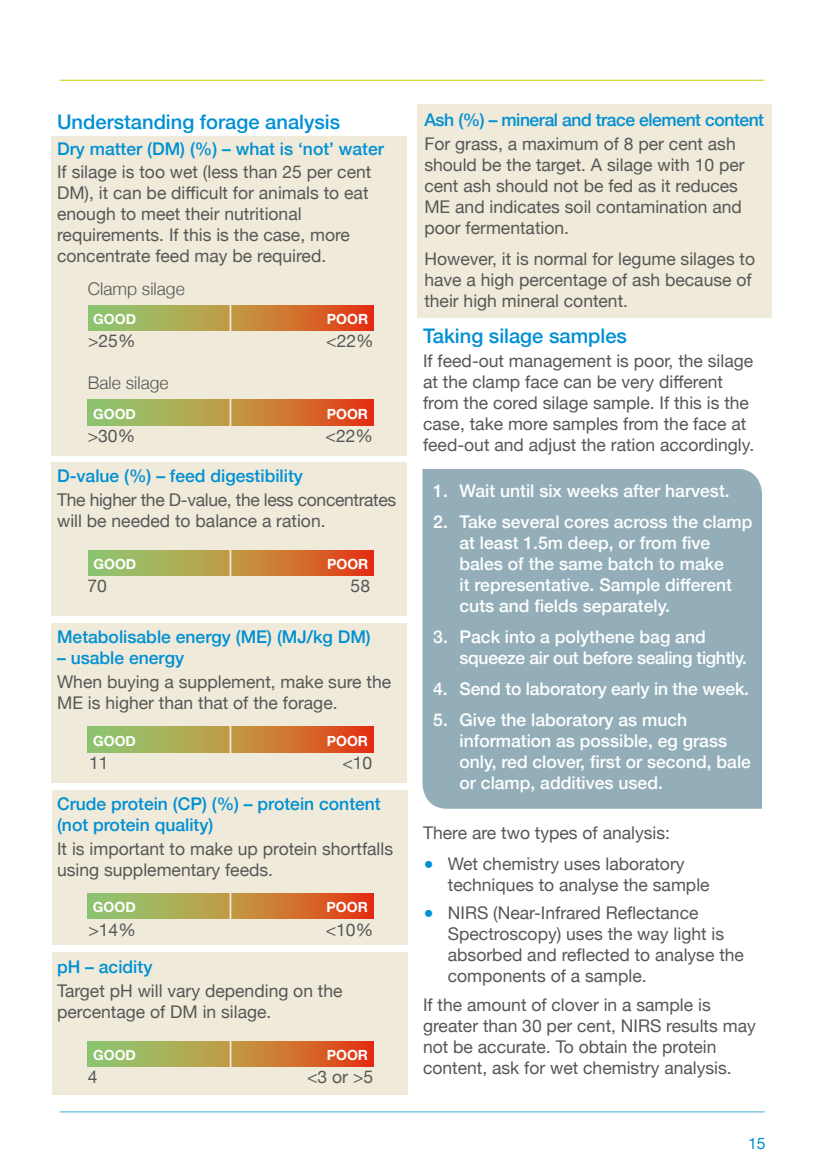
<style>
.page{position:relative;width:824px;height:1171px;background:#fff}
.page>*{position:absolute;margin:0;border:0;box-sizing:border-box;transform-origin:0 0}
.BLUE_SUB_HEADING_1{font:500 20.12px "Helvetica Neue";color:#0090d4}
.MAIN_BODY{font:17.5px/21px "Helvetica Neue";color:#575756}
.t1{font:500 17.5px/21px "Helvetica Neue";color:#fff}
.BLUE_SUB_HEADING_2{font:500 17.5px/21px "Helvetica Neue";color:#0090d4}
.MAIN_BODY-2{font:17.5px/21px "Helvetica Neue";letter-spacing:-.02em;color:#575756}
.t2{font:500 17.5px/21px "Helvetica Neue";letter-spacing:-.02em;color:#fff}
.WHITE_PULLOUTS_MED{font:17.5px "Helvetica Neue";color:#575756}
.BLUE_SUB_HEADING_2-2{font:500 17.5px "Helvetica Neue";letter-spacing:-.025em;color:#0090d4}
.MAIN_BODY-3{font:300 17.5px "Helvetica Neue";color:#575756}
.t3{font:15.75px "Helvetica Neue";color:#0090d4}
.t4{font:700 14px "Helvetica Neue";color:#fff}
.s1{font-size:16.62px;color:#0090d4}
</style>
<div class="page">
<hr style="left:60px;top:1111px;width:704px;height:1px;background:#0090d4">
<div style="left:417px;top:105px;width:354px;height:213px;background:#efeada"></div>
<div style="left:52px;top:952px;width:355px;height:143px;background:#efeada"></div>
<div style="left:52px;top:790px;width:355px;height:155px;background:#efeada"></div>
<div style="left:52px;top:623px;width:355px;height:159px;background:#efeada"></div>
<div style="left:52px;top:462px;width:355px;height:154px;background:#efeada"></div>
<div style="left:52px;top:136px;width:355px;height:320px;background:#efeada"></div>
<hr style="left:60px;top:80px;width:704px;height:1px;background:#c8d300">
<svg style="left:88px;top:305px;width:285px;height:25px;background:#bc8d44"></svg>
<div style="left:422px;top:469px;width:340px;height:340px;background:#93aeb9"></div>
<svg style="left:88px;top:400px;width:285px;height:25px;background:#bc8d44"></svg>
<hr style="left:229px;top:296px;width:2px;height:132px;background:#efeada">
<svg style="left:88px;top:550px;width:286px;height:25px;background:#bc8c44"></svg>
<svg style="left:88px;top:727px;width:285px;height:25px;background:#bc8d44"></svg>
<svg style="left:88px;top:893px;width:285px;height:25px;background:#bc8d44"></svg>
<svg style="left:88px;top:1041px;width:285px;height:25px;background:#bc8d44"></svg>
<hr style="left:230px;top:1023px;width:1px;height:58px;background:#efeada">
<hr style="left:229px;top:877px;width:2px;height:58px;background:#efeada">
<hr style="left:229px;top:723px;width:2px;height:58px;background:#efeada">
<hr style="left:229px;top:535px;width:2px;height:58px;background:#efeada">
<p class="BLUE_SUB_HEADING_1" style="left:57px;top:105px;width:284px">Understanding forage analysis</p>
<p class="BLUE_SUB_HEADING_2" style="left:57px;top:137px;width:328px">Dry matter (DM) (%) – what is ‘not’ water</p>
<p class="MAIN_BODY" style="left:57px;top:162px;width:316px">If silage is too wet (less than 25 per cent DM), it can be difficult for animals to eat enough to meet their nutritional requirements. If this is the case, more concentrate feed may be required.</p>
<p class="MAIN_BODY-3" style="left:88px;top:274px;width:98px">Clamp silage</p>
<p class="t4" style="left:93px;top:308px;width:44px">GOOD</p>
<p class="t4" style="left:327px;top:308px;width:43px">POOR</p>
<p class="WHITE_PULLOUTS_MED" style="left:88px;top:328px;width:49px">&gt;25%</p>
<p class="WHITE_PULLOUTS_MED" style="left:326px;top:328px;width:49px">&lt;22%</p>
<p class="MAIN_BODY-3" style="left:88px;top:368px;width:82px">Bale silage</p>
<p class="t4" style="left:93px;top:403px;width:44px">GOOD</p>
<p class="t4" style="left:327px;top:403px;width:43px">POOR</p>
<p class="WHITE_PULLOUTS_MED" style="left:88px;top:423px;width:49px">&gt;30%</p>
<p class="WHITE_PULLOUTS_MED" style="left:325px;top:423px;width:49px">&lt;22%</p>
<p class="BLUE_SUB_HEADING_2" style="left:57px;top:464px;width:247px">D-value (%) – feed digestibility</p>
<p class="MAIN_BODY-2" style="left:57px;top:490px;width:340px">The higher the D-value, the less concentrates will be needed to balance a ration.</p>
<p class="t4" style="left:93px;top:553px;width:44px">GOOD</p>
<p class="t4" style="left:327px;top:553px;width:43px">POOR</p>
<p class="WHITE_PULLOUTS_MED" style="left:87px;top:573px;width:21px">70</p>
<p class="WHITE_PULLOUTS_MED" style="left:350px;top:573px;width:21px">58</p>
<p class="BLUE_SUB_HEADING_2" style="left:57px;top:625px;width:315px">Metabolisable energy (ME) (MJ/kg DM)</p>
<p class="BLUE_SUB_HEADING_2" style="left:57px;top:646px;width:129px">– usable energy</p>
<p class="MAIN_BODY" style="left:57px;top:672px;width:335px">When buying a supplement, make sure the<br>ME is higher than that of the forage.</p>
<p class="t4" style="left:93px;top:730px;width:44px">GOOD</p>
<p class="t4" style="left:327px;top:730px;width:43px">POOR</p>
<p class="WHITE_PULLOUTS_MED" style="left:89px;top:750px;width:21px">11</p>
<p class="WHITE_PULLOUTS_MED" style="left:342px;top:750px;width:31px">&lt;10</p>
<p class="BLUE_SUB_HEADING_2" style="left:57px;top:792px;width:325px">Crude protein (CP) (%) – protein content (not protein quality)</p>
<p class="MAIN_BODY" style="left:57px;top:839px;width:337px">It is important to make up protein shortfalls using supplementary feeds.</p>
<p class="t4" style="left:93px;top:896px;width:44px">GOOD</p>
<p class="t4" style="left:326px;top:896px;width:43px">POOR</p>
<p class="WHITE_PULLOUTS_MED" style="left:88px;top:916px;width:49px">&gt;14%</p>
<p class="WHITE_PULLOUTS_MED" style="left:326px;top:916px;width:49px">&lt;10%</p>
<p class="BLUE_SUB_HEADING_2" style="left:57px;top:955px;width:97px">pH – acidity</p>
<p class="MAIN_BODY" style="left:57px;top:981px;width:287px">Target pH will vary depending on the percentage of DM in silage.</p>
<p class="t4" style="left:93px;top:1044px;width:44px">GOOD</p>
<p class="t4" style="left:327px;top:1044px;width:43px">POOR</p>
<p class="WHITE_PULLOUTS_MED" style="left:88px;top:1064px;width:11px">4</p>
<p class="WHITE_PULLOUTS_MED" style="left:307px;top:1064px;width:68px">&lt;3 or &gt;5</p>
<p class="BLUE_SUB_HEADING_2-2" style="left:424px;top:106px;width:341px">Ash (%) – mineral and trace element content</p>
<p class="MAIN_BODY" style="left:424px;top:134px;width:322px">For grass, a maximum of 8 per cent ash should be the target. A silage with 10 per cent ash should not be fed as it reduces ME and indicates soil contamination and poor fermentation.</p>
<p class="MAIN_BODY" style="left:424px;top:249px;width:332px">However, it is normal for legume silages to have a high percentage of ash because of their high mineral content.</p>
<p class="BLUE_SUB_HEADING_1" style="left:423px;top:320px;width:205px">Taking silage samples</p>
<p class="MAIN_BODY" style="left:423px;top:351px;width:332px">If feed-out management is poor, the silage at the clamp face can be very different from the cored silage sample. If this is the case, take more samples from the face at feed-out and adjust the ration accordingly.</p>
<p class="t1" style="left:433px;top:479px;width:298px">1. Wait until six weeks after harvest.</p>
<p class="t1" style="left:459px;top:510px;width:294px;text-indent:-26px">2. Take several cores across the clamp at least 1.5m deep, or from five bales of the same batch to make<br>it representative. Sample different cuts and fields separately.</p>
<p class="t2" style="left:459px;top:625px;width:289px;text-indent:-26px">3. Pack into a polythene bag and squeeze air out before sealing tightly.</p>
<p class="t1" style="left:433px;top:677px;width:317px">4. Send to laboratory early in the week.</p>
<p class="t1" style="left:459px;top:708px;width:293px;text-indent:-26px">5. Give the laboratory as much information as possible, eg grass only, red clover, first or second, bale or clamp, additives used.</p>
<p class="MAIN_BODY" style="left:423px;top:823px;width:248px">There are two types of analysis:</p>
<p class="MAIN_BODY" style="left:448px;top:854px;width:263px;text-indent:-24px"><span class="s1">●</span> Wet chemistry uses laboratory techniques to analyse the sample</p>
<p class="MAIN_BODY" style="left:448px;top:903px;width:297px;text-indent:-24px"><span class="s1">●</span> NIRS (Near-Infrared Reflectance Spectroscopy) uses the way light is absorbed and reflected to analyse the components of a sample.</p>
<p class="MAIN_BODY" style="left:423px;top:995px;width:334px">If the amount of clover in a sample is greater than 30 per cent, NIRS results may not be accurate. To obtain the protein content, ask for wet chemistry analysis.</p>
<p class="t3" style="left:748px;top:1131px;width:19px">15</p>
</div>
